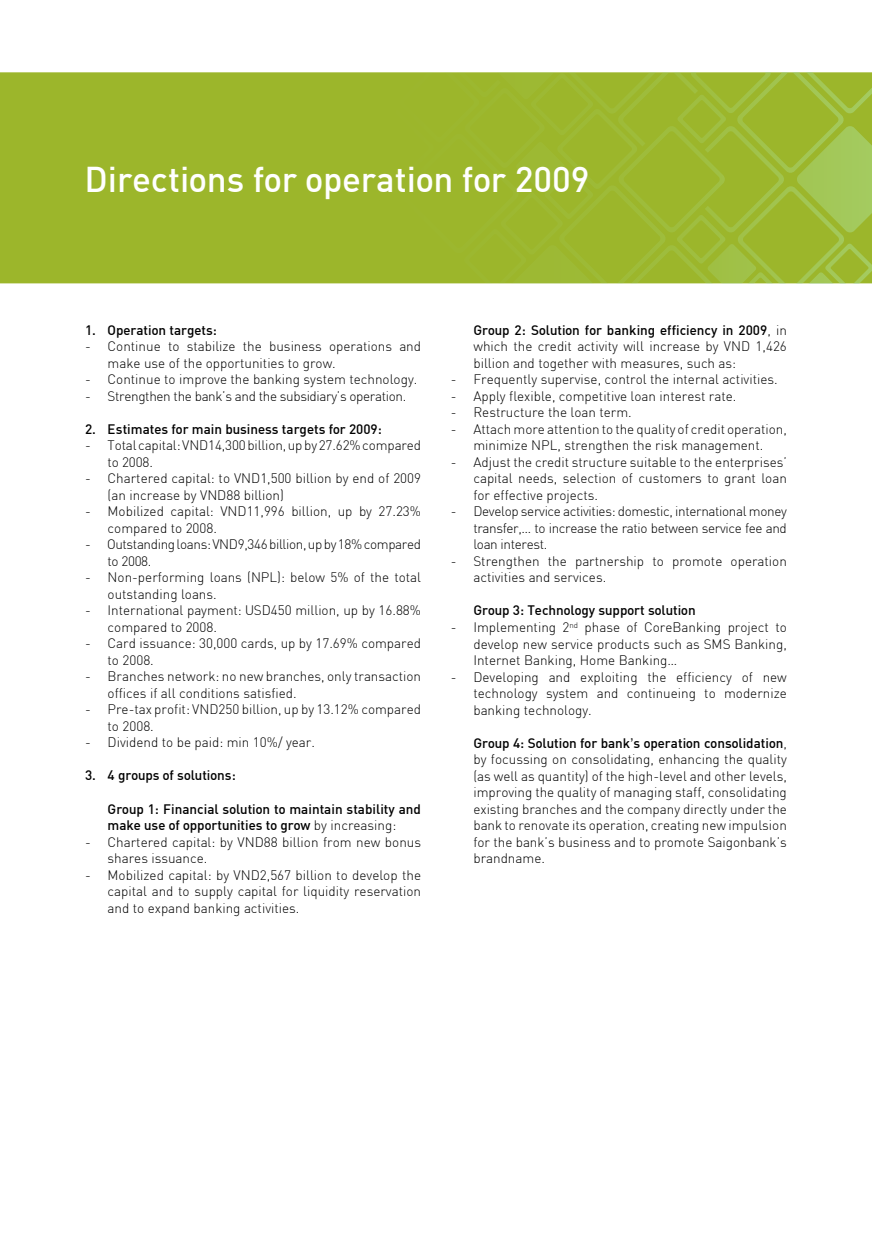
<style>
.page{position:relative;width:872px;height:1234px;background:#fff}
.page>*{position:absolute;margin:0;border:0;box-sizing:border-box;transform-origin:0 0}
.t1{font:500 35.1px "ADDIN Pro";color:#fff}
.t2{font:300 13.5px/16.5px "ADDIN Pro";color:#000}
.t3{font:500 13.5px/16.5px "ADDIN Pro";color:#000}
.t4{font:300 13.5px/16.5px "ADDIN Pro";letter-spacing:-.025em;color:#000}
.s1{font-weight:300}
.s2{font-weight:500}
</style>
<div class="page">
<div style="left:0;top:72px;width:353px;height:211px;background:#9cb62b"></div>
<svg style="left:353px;top:72px;width:519px;height:211px;background:#9cb830"></svg>
<h1 class="t1" style="left:85px;top:152px;width:506px">Directions for operation for 2009</h1>
<p class="t3" style="left:85px;top:320px;width:133px">1. Operation targets:</p>
<p class="t2" style="left:108px;top:337px;width:315px;text-indent:-23px">- Continue to stabilize the business operations and make use of the opportunities to grow.</p>
<p class="t2" style="left:85px;top:370px;width:334px">- Continue to improve the banking system technology.</p>
<p class="t4" style="left:85px;top:386px;width:323px">- Strengthen the bank’s and the subsidiary’s operation.</p>
<p class="t3" style="left:85px;top:419px;width:298px">2. Estimates for main business targets for 2009:</p>
<p class="t2" style="left:108px;top:436px;width:315px;text-indent:-23px">- Total capital: VND14,300 billion, up by 27.62% compared to 2008.</p>
<p class="t2" style="left:108px;top:469px;width:315px;text-indent:-23px">- Chartered capital: to VND1,500 billion by end of 2009 (an increase by VND88 billion)</p>
<p class="t2" style="left:108px;top:502px;width:315px;text-indent:-23px">- Mobilized capital: VND11,996 billion, up by 27.23% compared to 2008.</p>
<p class="t4" style="left:108px;top:535px;width:315px;text-indent:-23px">- Outstanding loans: VND9,346 billion, up by 18% compared to 2008.</p>
<p class="t2" style="left:108px;top:568px;width:315px;text-indent:-23px">- Non-performing loans (NPL): below 5% of the total outstanding loans.</p>
<p class="t2" style="left:108px;top:601px;width:315px;text-indent:-23px">- International payment: USD450 million, up by 16.88% compared to 2008.</p>
<p class="t2" style="left:108px;top:634px;width:315px;text-indent:-23px">- Card issuance: 30,000 cards, up by 17.69% compared to 2008.</p>
<p class="t2" style="left:108px;top:667px;width:315px;text-indent:-23px">- Branches network: no new branches, only transaction offices if all conditions satisfied.</p>
<p class="t2" style="left:108px;top:700px;width:315px;text-indent:-23px">- Pre-tax profit: VND250 billion, up by 13.12% compared to 2008.</p>
<p class="t2" style="left:85px;top:733px;width:231px">- Dividend to be paid: min 10%/ year.</p>
<p class="t3" style="left:85px;top:766px;width:152px">3. 4 groups of solutions:</p>
<p class="t3" style="left:108px;top:799px;width:315px">Group 1: Financial solution to maintain stability and make use of opportunities to grow <span class="s1">by increasing:</span></p>
<p class="t2" style="left:108px;top:832px;width:315px;text-indent:-23px">- Chartered capital: by VND88 billion from new bonus shares issuance.</p>
<p class="t2" style="left:108px;top:865px;width:315px;text-align:justify;text-indent:-23px">- Mobilized capital: by VND2,567 billion to develop the capital and to supply capital for liquidity reservation and to expand banking activities.</p>
<p class="t2" style="left:473px;top:320px;width:315px;text-align:justify"><span class="s2">Group 2: Solution for banking efficiency in 2009</span>, in which the credit activity will increase by VND 1,426 billion and together with measures, such as:</p>
<p class="t2" style="left:451px;top:370px;width:328px">- Frequently supervise, control the internal activities.</p>
<p class="t2" style="left:451px;top:386px;width:287px">- Apply flexible, competitive loan interest rate.</p>
<p class="t2" style="left:451px;top:403px;width:182px">- Restructure the loan term.</p>
<p class="t2" style="left:451px;top:419px;width:337px;text-align:center">- Attach more attention to the quality of credit operation, minimize NPL, strengthen the risk management.</p>
<p class="t2" style="left:473px;top:452px;width:315px;text-align:justify;text-indent:-23px">- Adjust the credit structure suitable to the enterprises’ capital needs, selection of customers to grant loan for effective projects.</p>
<p class="t2" style="left:473px;top:502px;width:315px;text-align:justify;text-indent:-23px">- Develop service activities: domestic, international money transfer,… to increase the ratio between service fee and loan interest.</p>
<p class="t2" style="left:473px;top:551px;width:315px;text-indent:-23px">- Strengthen the partnership to promote operation activities and services.</p>
<p class="t3" style="left:473px;top:601px;width:224px">Group 3: Technology support solution</p>
<p class="t2" style="left:473px;top:617px;width:315px;text-align:justify;text-indent:-23px">- Implementing 2<sup>nd</sup> phase of CoreBanking project to develop new service products such as SMS Banking, Internet Banking, Home Banking…</p>
<p class="t2" style="left:473px;top:667px;width:315px;text-align:justify;text-indent:-23px">- Developing and exploiting the efficiency of new technology system and continueing to modernize banking technology.</p>
<p class="t2" style="left:473px;top:733px;width:315px;text-align:justify"><span class="s2">Group 4: Solution for bank’s operation consolidation</span>, by focussing on consolidating, enhancing the quality (as well as quantity) of the high-level and other levels, improving the quality of managing staff, consolidating existing branches and the company directly under the bank to renovate its operation, creating new impulsion for the bank’s business and to promote Saigonbank’s brandname.</p>
</div>
